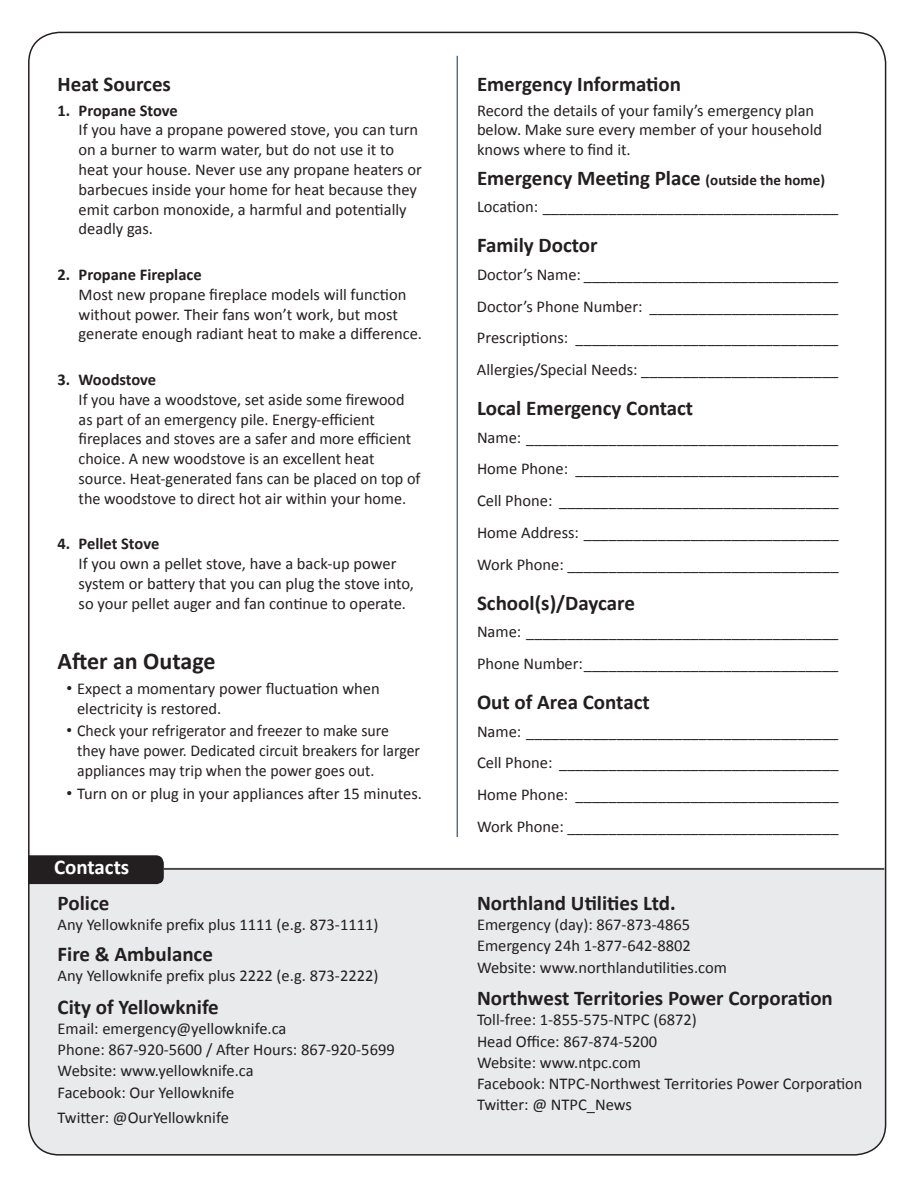
<style>
.page{position:relative;width:918px;height:1188px;background:#fff}
.page>*{position:absolute;margin:0;border:0;box-sizing:border-box;transform-origin:0 0}
.t1{font:700 24px "Calibri";color:#231f20}
.t2{font:700 21px "Calibri";color:#231f20}
.t3{font:700 21px "Calibri";color:#fff}
.t4{font:16.5px/19.8px "Calibri";color:#231f20}
.t5{font:16.5px/19.8px "Calibri";color:#231f20;scale:.96 1}
.t6{font:700 16.5px "Calibri";color:#231f20}
.s1{font-family:"Arial"}
.s2{font-size:15px}
</style>
<div class="page">
<div style="left:31px;top:867px;width:855px;height:288px;background:#e9eaeb"></div>
<hr style="left:457px;top:56px;width:1px;height:781px;background:#162b4b">
<div style="left:28px;top:855px;width:136px;height:29px;background:#231f20"></div>
<hr style="left:164px;top:868px;width:720px;height:2px;background:#231f20">
<p class="t2" style="left:58px;top:71px;width:115px">Heat Sources</p>
<p class="t6" style="left:58px;top:100px;width:122px">1. Propane Stove</p>
<p class="t4" style="left:79px;top:120px;width:345px">If you have a propane powered stove, you can turn on a burner to warm water, but do not use it to heat your house. Never use any propane heaters or barbecues inside your home for heat because they emit carbon monoxide, a harmful and potentially deadly gas.</p>
<p class="t6" style="left:58px;top:264px;width:146px">2. Propane Fireplace</p>
<p class="t4" style="left:79px;top:285px;width:345px">Most new propane fireplace models will function without power. Their fans won’t work, but most generate enough radiant heat to make a difference.</p>
<p class="t6" style="left:58px;top:369px;width:100px">3. Woodstove</p>
<p class="t4" style="left:79px;top:390px;width:343px">If you have a woodstove, set aside some firewood as part of an emergency pile. Energy-efficient fireplaces and stoves are a safer and more efficient choice. A new woodstove is an excellent heat source. Heat-generated fans can be placed on top of the woodstove to direct hot air within your home.</p>
<p class="t6" style="left:58px;top:533px;width:103px">4. Pellet Stove</p>
<p class="t4" style="left:79px;top:554px;width:337px">If you own a pellet stove, have a back-up power system or battery that you can plug the stove into, so your pellet auger and fan continue to operate.</p>
<h1 class="t1" style="left:58px;top:646px;width:159px">After an Outage</h1>
<p class="t4" style="left:77px;top:678px;width:304px;text-indent:-10px"><span class="s1">•</span> Expect a momentary power fluctuation when electricity is restored.</p>
<p class="t5" style="left:77px;top:721px;width:359px;text-indent:-11px"><span class="s1">•</span> Check your refrigerator and freezer to make sure they have power. Dedicated circuit breakers for larger appliances may trip when the power goes out.</p>
<p class="t4" style="left:67px;top:783px;width:357px"><span class="s1">•</span> Turn on or plug in your appliances after 15 minutes.</p>
<p class="t3" style="left:54px;top:854px;width:77px">Contacts</p>
<p class="t2" style="left:58px;top:890px;width:53px">Police</p>
<p class="t4" style="left:58px;top:915px;width:322px">Any Yellowknife prefix plus 1111 (e.g. 873-1111)</p>
<p class="t2" style="left:58px;top:941px;width:157px">Fire &amp; Ambulance</p>
<p class="t4" style="left:58px;top:966px;width:322px">Any Yellowknife prefix plus 2222 (e.g. 873-2222)</p>
<p class="t2" style="left:58px;top:993px;width:163px">City of Yellowknife</p>
<p class="t4" style="left:58px;top:1018px;width:339px;line-height:21.3px">Email: emergency@yellowknife.ca<br>Phone: 867-920-5600 / After Hours: 867-920-5699<br>Website: www.yellowknife.ca<br>Facebook: Our Yellowknife</p>
<p class="t4" style="left:58px;top:1107px;width:173px">Twitter: @OurYellowknife</p>
<p class="t2" style="left:477px;top:71px;width:206px">Emergency Information</p>
<p class="t4" style="left:477px;top:100px;width:347px">Record the details of your family’s emergency plan below. Make sure every member of your household knows where to find it.</p>
<p class="t2" style="left:477px;top:165px;width:350px">Emergency Meeting Place <span class="s2">(outside the home)</span></p>
<p class="t4" style="left:477px;top:197px;width:363px">Location: ____________________________________</p>
<p class="t2" style="left:477px;top:232px;width:122px">Family Doctor</p>
<p class="t4" style="left:477px;top:258px;width:363px;line-height:31.8px;text-align:justify">Doctor’s Name: _______________________________ Doctor’s Phone Number: _______________________ Prescriptions: ________________________________ Allergies/Special Needs: ________________________</p>
<p class="t2" style="left:477px;top:395px;width:218px">Local Emergency Contact</p>
<p class="t4" style="left:477px;top:421px;width:363px;line-height:31.8px;text-align:justify">Name: ______________________________________ Home Phone: ________________________________ Cell Phone: __________________________________ Home Address: _______________________________ Work Phone: _________________________________</p>
<p class="t2" style="left:477px;top:590px;width:159px">School(s)/Daycare</p>
<p class="t4" style="left:477px;top:616px;width:363px;line-height:31.8px">Name: ______________________________________<br>Phone Number:_______________________________</p>
<p class="t2" style="left:477px;top:689px;width:174px">Out of Area Contact</p>
<p class="t4" style="left:477px;top:715px;width:363px;line-height:31.8px;text-align:justify">Name: ______________________________________ Cell Phone: __________________________________ Home Phone: ________________________________ Work Phone: _________________________________</p>
<p class="t2" style="left:477px;top:890px;width:200px">Northland Utilities Ltd.</p>
<p class="t4" style="left:477px;top:914px;width:251px;line-height:21.3px">Emergency (day): 867-873-4865<br>Emergency 24h 1-877-642-8802<br>Website: www.northlandutilities.com</p>
<p class="t2" style="left:477px;top:985px;width:357px">Northwest Territories Power Corporation</p>
<p class="t4" style="left:477px;top:1009px;width:387px;line-height:21.3px">Toll-free: 1-855-575-NTPC (6872)<br>Head Office: 867-874-5200<br>Website: www.ntpc.com<br>Facebook: NTPC-Northwest Territories Power Corporation Twitter: @ NTPC_News</p>
</div>
